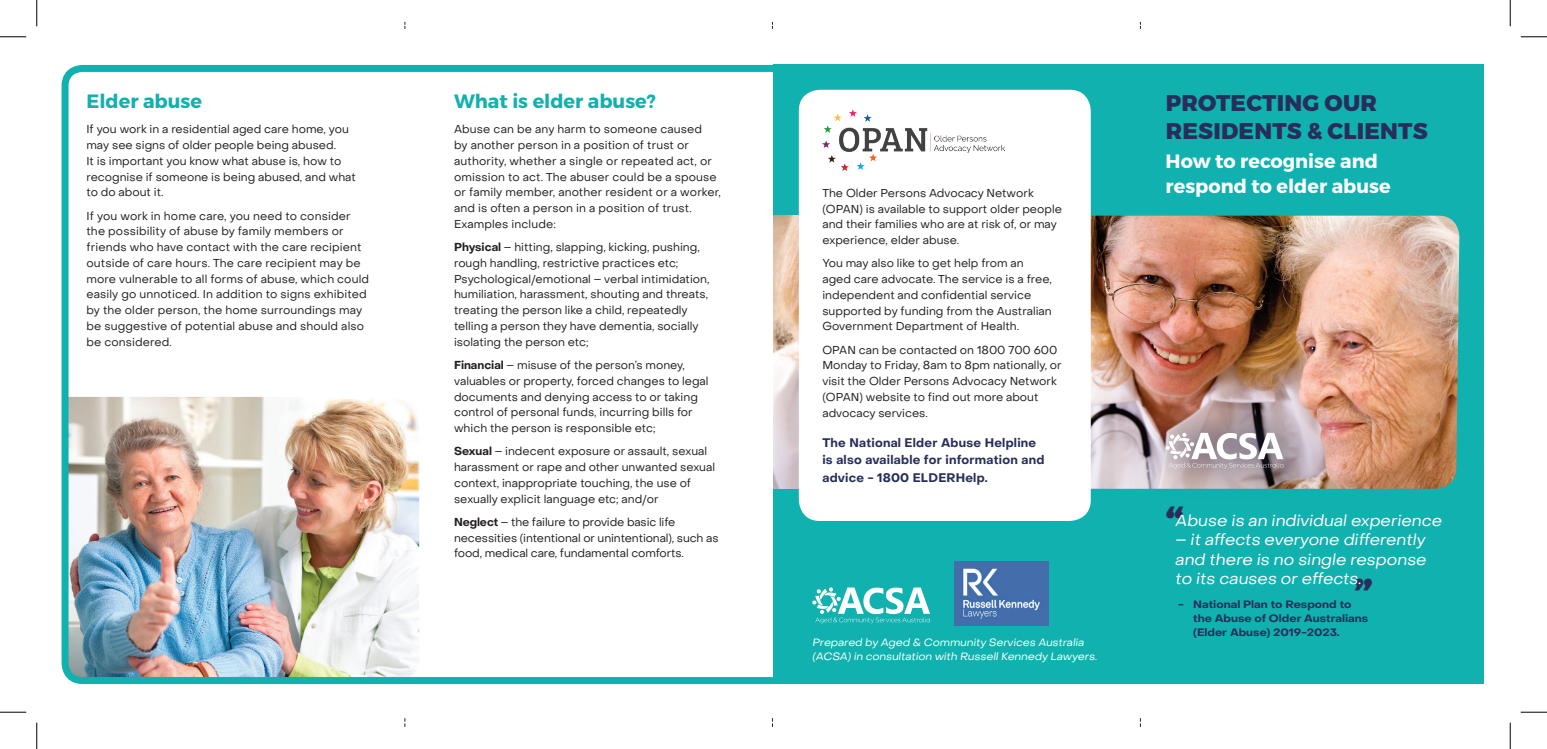
<style>
.page{position:relative;width:1547px;height:749px;background:#fff}
.page>*{position:absolute;margin:0;border:0;box-sizing:border-box;transform-origin:0 0}
.t1{font:800 42px "Montserrat";color:#272e5a}
.t2{font:800 22.75px/28px "Montserrat";letter-spacing:.01em;color:#272e5a}
.t3{font:700 19.25px/24.5px "Montserrat";color:#fff}
.t4{font:700 19.25px "Montserrat";color:#11b1af}
.t5{font:15.75px/19.2px "Object Sans";color:#fff;text-align:justify;scale:1.06 1}
.t6{font:700 12.25px/17.5px "Object Sans";letter-spacing:.02em;color:#272e5a}
.t7{font:11.38px/15.8px "Object Sans";color:#231f20}
.t8{font:10.5px/14px "Object Sans";color:#fff;scale:1.06 1}
.t9{font:700 10.5px/14px "Object Sans";color:#272e5a;scale:1.1 1}
.s1{font-weight:700}
</style>
<div class="page">
<img style="left:68px;top:397px;width:351px;height:283px">
<div style="left:62px;top:65px;width:742px;height:618px;border:7px solid #11b1af;border-radius:18px"></div>
<div style="left:773px;top:65px;width:710px;height:618px;background:#11b1af"></div>
<img style="left:773px;top:215px;width:26px;height:273px">
<img style="left:1091px;top:215px;width:368px;height:273px">
<img style="left:1137px;top:401px;width:176px;height:88px">
<svg style="left:1166px;top:432px;width:117px;height:36px;background:#bdb5bb"></svg>
<svg style="left:812px;top:587px;width:118px;height:36px"></svg>
<div style="left:799px;top:90px;width:292px;height:430px;background:#fff;border-radius:21px"></div>
<img style="left:822px;top:110px;width:182px;height:60px">
<img style="left:955px;top:561px;width:93px;height:64px">
<svg style="left:0;top:36px;width:26px;height:1px"></svg>
<svg style="left:1521px;top:36px;width:26px;height:1px"></svg>
<svg style="left:0;top:711px;width:26px;height:1px"></svg>
<svg style="left:1521px;top:711px;width:26px;height:1px"></svg>
<svg style="left:36px;top:0;width:1px;height:26px"></svg>
<svg style="left:36px;top:722px;width:1px;height:26px"></svg>
<svg style="left:1510px;top:0;width:1px;height:26px"></svg>
<svg style="left:1510px;top:722px;width:1px;height:26px"></svg>
<h3 class="t4" style="left:86px;top:89px;width:117px">Elder abuse</h3>
<p class="t7" style="left:86px;top:121px;width:271px">If you work in a residential aged care home, you may see signs of older people being abused.<br>It is important you know what abuse is, how to recognise if someone is being abused, and what to do about it.</p>
<p class="t7" style="left:86px;top:208px;width:284px">If you work in home care, you need to consider the possibility of abuse by family members or friends who have contact with the care recipient outside of care hours. The care recipient may be more vulnerable to all forms of abuse, which could easily go unnoticed. In addition to signs exhibited by the older person, the home surroundings may be suggestive of potential abuse and should also be considered.</p>
<h3 class="t4" style="left:454px;top:89px;width:203px">What is elder abuse?</h3>
<p class="t7" style="left:454px;top:121px;width:268px">Abuse can be any harm to someone caused<br>by another person in a position of trust or authority, whether a single or repeated act, or omission to act. The abuser could be a spouse or family member, another resident or a worker, and is often a person in a position of trust.<br>Examples include:</p>
<p class="t7" style="left:454px;top:239px;width:257px"><span class="s1">Physical</span> – hitting, slapping, kicking, pushing, rough handling, restrictive practices etc; Psychological/emotional – verbal intimidation, humiliation, harassment, shouting and threats, treating the person like a child, repeatedly telling a person they have dementia, socially isolating the person etc;</p>
<p class="t7" style="left:454px;top:357px;width:256px"><span class="s1">Financial</span> – misuse of the person’s money, valuables or property, forced changes to legal documents and denying access to or taking control of personal funds, incurring bills for which the person is responsible etc;</p>
<p class="t7" style="left:454px;top:443px;width:263px"><span class="s1">Sexual</span> – indecent exposure or assault, sexual harassment or rape and other unwanted sexual context, inappropriate touching, the use of sexually explicit language etc; and/or</p>
<p class="t7" style="left:454px;top:513px;width:266px"><span class="s1">Neglect</span> – the failure to provide basic life necessities (intentional or unintentional), such as food, medical care, fundamental comforts.</p>
<p class="t7" style="left:822px;top:185px;width:241px">The Older Persons Advocacy Network (OPAN) is available to support older people and their families who are at risk of, or may experience, elder abuse.</p>
<p class="t7" style="left:822px;top:255px;width:231px">You may also like to get help from an aged care advocate. The service is a free, independent and confidential service supported by funding from the Australian Government Department of Health.</p>
<p class="t7" style="left:822px;top:341px;width:241px">OPAN can be contacted on 1800 700 600<br>Monday to Friday, 8am to 8pm nationally, or visit the Older Persons Advocacy Network (OPAN) website to find out more about advocacy services.</p>
<p class="t6" style="left:822px;top:433px;width:223px">The National Elder Abuse Helpline is also available for information and advice - 1800 ELDERHelp.</p>
<p class="t8" style="left:812px;top:635px;width:272px">Prepared by Aged &amp; Community Services Australia (ACSA) in consultation with Russell Kennedy Lawyers.</p>
<h2 class="t2" style="left:1166px;top:89px;width:263px">PROTECTING OUR<br>RESIDENTS &amp; CLIENTS</h2>
<h3 class="t3" style="left:1166px;top:149px;width:227px">How to recognise and respond to elder abuse</h3>
<h1 class="t1" style="left:1166px;top:494px;width:20px">“</h1>
<h3 class="t5" style="left:1175px;top:511px;width:256px">Abuse is an individual experience</h3>
<h3 class="t5" style="left:1175px;top:530px;width:241px">– it affects everyone differently and there is no single response to its causes or effects.</h3>
<p class="t9" style="left:1193px;top:597px;width:161px;text-indent:-15px">- National Plan to Respond to the Abuse of Older Australians (Elder Abuse) 2019-2023.</p>
<h1 class="t1" style="left:1354px;top:566px;width:20px">”</h1>
</div>
